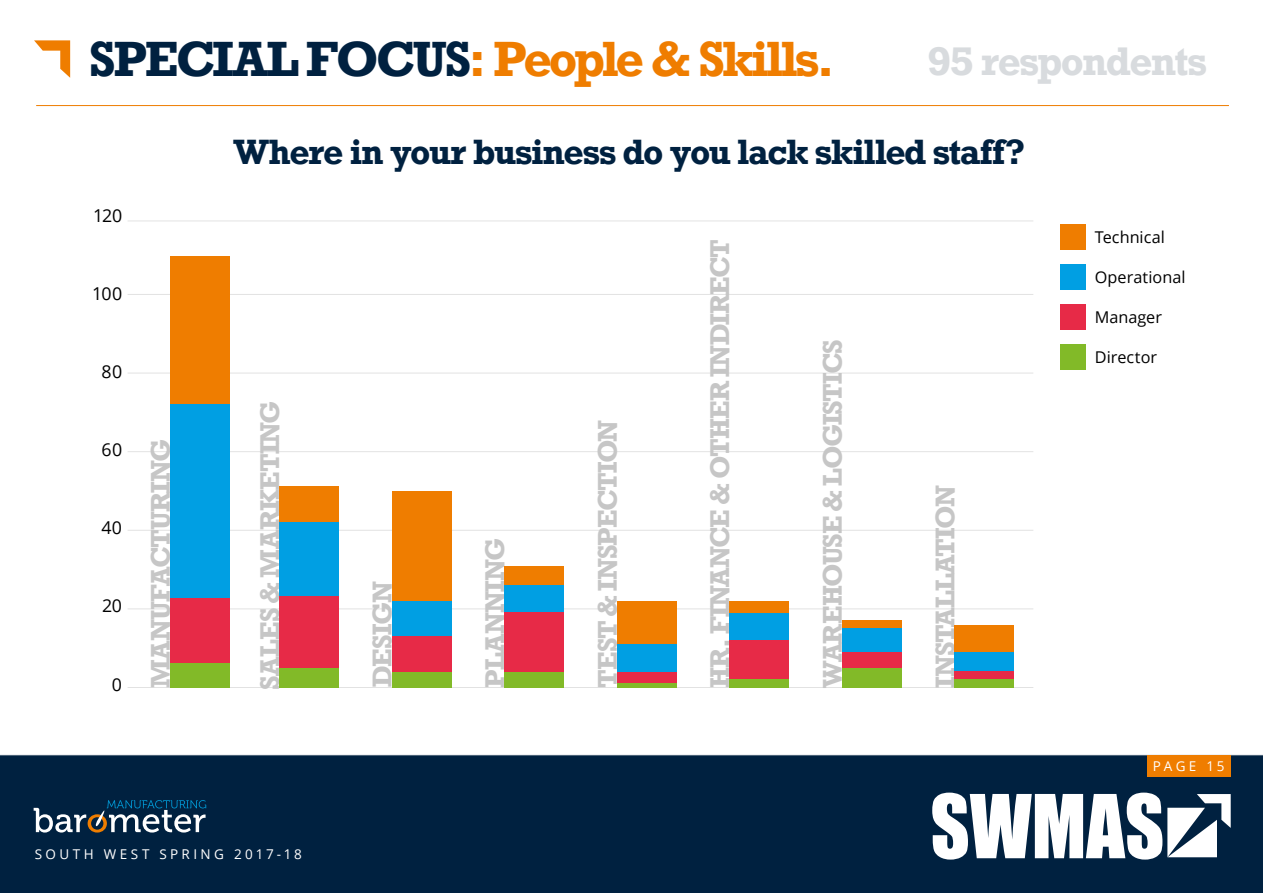
<style>
.page{position:relative;width:1263px;height:893px;background:#fff}
.page>*{position:absolute;margin:0;border:0;box-sizing:border-box;transform-origin:0 0}
.t1{font:700 46.5px "Rockwell";letter-spacing:-.05em;color:#ef7d00}
.t2{font:700 37.5px "Rockwell";letter-spacing:-.045em;color:#d8dbde}
.t3{font:700 33px "Rockwell";letter-spacing:-.035em;color:#002140}
.t4{font:700 25.5px "Rockwell";letter-spacing:-.035em;color:#c6c6c6}
.t5{font:17.7px "Open Sans";color:#000}
.t6{font:16.2px "Open Sans";color:#000}
.t7{font:13.5px "Open Sans";letter-spacing:.25em;color:#fff}
.s1{color:#002140}
</style>
<div class="page">
<div style="left:0;top:754px;width:1263px;height:139px;background:#002140"></div>
<svg style="left:34px;top:800px;width:172px;height:32px"></svg>
<svg style="left:932px;top:793px;width:299px;height:67px"></svg>
<div style="left:1147px;top:755px;width:84px;height:22px;background:#ef7d00"></div>
<hr style="left:128px;top:687px;width:905px;height:1px;background:#c6c6c6">
<hr style="left:128px;top:451px;width:905px;height:1px;background:#c6c6c6">
<hr style="left:128px;top:608px;width:905px;height:1px;background:#c6c6c6">
<hr style="left:128px;top:373px;width:905px;height:1px;background:#c6c6c6">
<hr style="left:128px;top:530px;width:905px;height:1px;background:#c6c6c6">
<hr style="left:128px;top:294px;width:905px;height:1px;background:#c6c6c6">
<hr style="left:128px;top:221px;width:905px;height:1px;background:#c6c6c6">
<svg style="left:34px;top:40px;width:36px;height:38px"></svg>
<hr style="left:36px;top:105px;width:1193px;height:1px;background:#ef7d00">
<div style="left:1060px;top:264px;width:25px;height:26px;background:#009fe3"></div>
<div style="left:1060px;top:224px;width:25px;height:26px;background:#ef7d00"></div>
<div style="left:1060px;top:344px;width:25px;height:25px;background:#82ba28"></div>
<div style="left:1060px;top:304px;width:25px;height:25px;background:#e72a47"></div>
<div style="left:170px;top:256px;width:60px;height:149px;background:#ef7d00"></div>
<div style="left:170px;top:404px;width:60px;height:197px;background:#009fe3"></div>
<div style="left:170px;top:598px;width:60px;height:66px;background:#e72a47"></div>
<div style="left:170px;top:663px;width:60px;height:25px;background:#82ba28"></div>
<div style="left:279px;top:487px;width:60px;height:35px;background:#ef7d00"></div>
<div style="left:279px;top:522px;width:60px;height:76px;background:#009fe3"></div>
<div style="left:279px;top:668px;width:60px;height:20px;background:#82ba28"></div>
<div style="left:279px;top:597px;width:60px;height:71px;background:#e72a47"></div>
<div style="left:392px;top:491px;width:59px;height:110px;background:#ef7d00"></div>
<div style="left:392px;top:601px;width:59px;height:36px;background:#009fe3"></div>
<div style="left:392px;top:637px;width:59px;height:35px;background:#e72a47"></div>
<div style="left:392px;top:672px;width:59px;height:16px;background:#82ba28"></div>
<div style="left:504px;top:566px;width:60px;height:22px;background:#ef7d00"></div>
<div style="left:504px;top:586px;width:60px;height:37px;background:#009fe3"></div>
<div style="left:504px;top:672px;width:60px;height:16px;background:#82ba28"></div>
<div style="left:617px;top:601px;width:59px;height:43px;background:#ef7d00"></div>
<div style="left:617px;top:644px;width:59px;height:28px;background:#009fe3"></div>
<div style="left:617px;top:672px;width:59px;height:11px;background:#e72a47"></div>
<div style="left:617px;top:683px;width:59px;height:5px;background:#82ba28"></div>
<div style="left:729px;top:601px;width:60px;height:15px;background:#ef7d00"></div>
<div style="left:729px;top:613px;width:60px;height:27px;background:#009fe3"></div>
<div style="left:729px;top:640px;width:60px;height:39px;background:#e72a47"></div>
<div style="left:729px;top:679px;width:60px;height:9px;background:#82ba28"></div>
<div style="left:842px;top:620px;width:59px;height:10px;background:#ef7d00"></div>
<div style="left:842px;top:628px;width:59px;height:25px;background:#009fe3"></div>
<div style="left:842px;top:668px;width:59px;height:20px;background:#82ba28"></div>
<div style="left:954px;top:625px;width:60px;height:27px;background:#ef7d00"></div>
<div style="left:954px;top:652px;width:60px;height:20px;background:#009fe3"></div>
<div style="left:954px;top:671px;width:60px;height:8px;background:#e72a47"></div>
<div style="left:954px;top:679px;width:60px;height:9px;background:#82ba28"></div>
<div style="left:504px;top:613px;width:60px;height:59px;background:#e72a47"></div>
<div style="left:842px;top:652px;width:59px;height:16px;background:#e72a47"></div>
<h1 class="t1" style="left:89px;top:29px;width:747px"><span class="s1">SPECIAL FOCUS</span>: People &amp; Skills.</h1>
<h2 class="t2" style="left:927px;top:37px;width:281px">95 respondents</h2>
<p class="t5" style="left:93px;top:203px;width:31px">120</p>
<p class="t5" style="left:92px;top:281px;width:31px">100</p>
<p class="t5" style="left:102px;top:359px;width:22px">80</p>
<p class="t5" style="left:102px;top:437px;width:22px">60</p>
<p class="t5" style="left:101px;top:516px;width:22px">40</p>
<p class="t5" style="left:102px;top:594px;width:22px">20</p>
<p class="t5" style="left:112px;top:672px;width:12px">0</p>
<p class="t4" style="left:144px;top:688px;width:251px;rotate:-90deg">MANUFACTURING</p>
<p class="t3" style="left:234px;top:131px;width:793px">Where in your business do you lack skilled staff?</p>
<p class="t4" style="left:253px;top:689px;width:290px;rotate:-90deg">SALES &amp; MARKETING</p>
<p class="t4" style="left:366px;top:687px;width:107px;rotate:-90deg">DESIGN</p>
<p class="t4" style="left:478px;top:688px;width:151px;rotate:-90deg">PLANNING</p>
<p class="t4" style="left:591px;top:688px;width:270px;rotate:-90deg">TEST &amp; INSPECTION</p>
<p class="t4" style="left:703px;top:688px;width:450px;rotate:-90deg">HR, FINANCE &amp; OTHER INDIRECT</p>
<p class="t4" style="left:816px;top:688px;width:351px;rotate:-90deg">WAREHOUSE &amp; LOGISTICS</p>
<p class="t4" style="left:928px;top:688px;width:204px;rotate:-90deg">INSTALLATION</p>
<p class="t7" style="left:35px;top:845px;width:269px">SOUTH WEST SPRING 2017-18</p>
<p class="t6" style="left:1095px;top:226px;width:72px">Technical</p>
<p class="t6" style="left:1095px;top:266px;width:92px">Operational</p>
<p class="t6" style="left:1095px;top:306px;width:69px">Manager</p>
<p class="t6" style="left:1095px;top:346px;width:64px">Director</p>
<p class="t7" style="left:1153px;top:757px;width:73px">PAGE 15</p>
</div>
